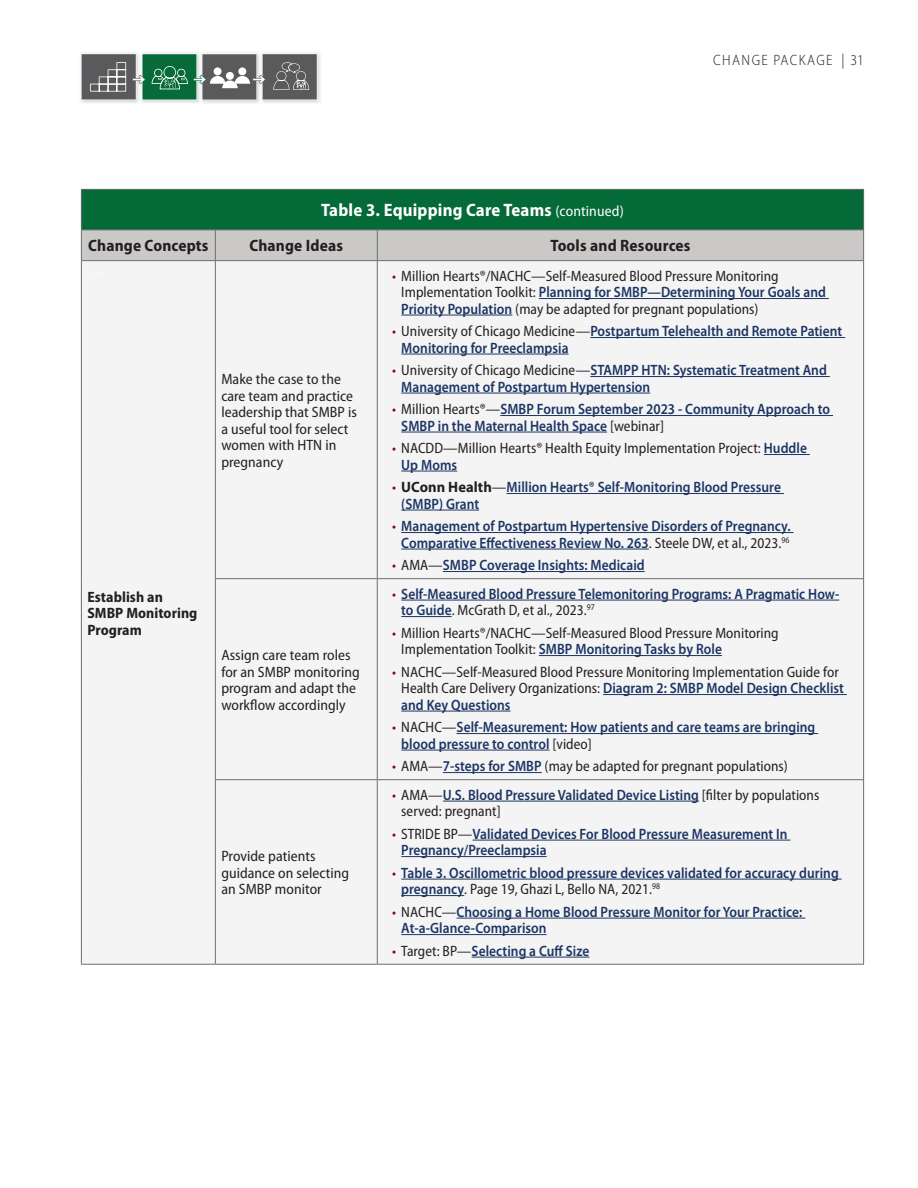
<style>
.page{position:relative;width:918px;height:1188px;background:#fff}
.page>*{position:absolute;margin:0;border:0;box-sizing:border-box;transform-origin:0 0}
.t1{font:700 semi-condensed 18px "Myriad Pro";letter-spacing:.01em;color:#fff}
.t2{font:700 semi-condensed 16.5px "Myriad Pro";letter-spacing:.01em;color:#231f20}
.t3{font:600 15px/16.5px "Myriad Pro";letter-spacing:.005em;color:#1c3564;scale:.9 1}
.t4{font:semi-condensed 15px/16.5px "Myriad Pro";letter-spacing:.005em;color:#231f20}
.t5{font:700 semi-condensed 15px/16.5px "Myriad Pro";letter-spacing:.005em;color:#231f20}
.t6{font:300 semi-condensed 15px "Myriad Pro";letter-spacing:.095em;color:#231f20}
.s1{font-weight:400;font-size:15px}
.s2{color:#8b0a02}
.s3{font-weight:600;font-stretch:normal;color:#1c3564}
.s4{font-weight:400;font-stretch:semi-condensed;color:#8b0a02}
.s5{font-weight:400;font-stretch:semi-condensed;color:#231f20}
.s6{font-weight:700;color:#231f20}
</style>
<div class="page">
<img style="left:81px;top:52px;width:239px;height:52px">
<img style="left:139px;top:52px;width:2px;height:52px">
<img style="left:199px;top:52px;width:3px;height:52px">
<img style="left:259px;top:52px;width:3px;height:52px">
<svg style="left:81px;top:54px;width:236px;height:46px;background:#667b72"></svg>
<div style="left:81px;top:189px;width:783px;height:41px;background:#046a38"></div>
<div style="left:82px;top:231px;width:781px;height:29px;background:#cac9c8"></div>
<div style="left:82px;top:261px;width:781px;height:703px;background:#f4f4f4"></div>
<hr style="left:81px;top:189px;width:134px;height:1px;background:#6c6d70">
<hr style="left:81px;top:190px;width:1px;height:40px;background:#6c6d70">
<hr style="left:215px;top:189px;width:162px;height:1px;background:#6c6d70">
<hr style="left:377px;top:189px;width:487px;height:1px;background:#6c6d70">
<hr style="left:863px;top:190px;width:1px;height:40px;background:#6c6d70">
<hr style="left:81px;top:230px;width:134px;height:1px;background:#6c6d70">
<hr style="left:81px;top:230px;width:1px;height:30px;background:#6c6d70">
<hr style="left:215px;top:230px;width:162px;height:1px;background:#6c6d70">
<hr style="left:215px;top:230px;width:1px;height:30px;background:#6c6d70">
<hr style="left:377px;top:230px;width:487px;height:1px;background:#6c6d70">
<hr style="left:377px;top:230px;width:1px;height:30px;background:#6c6d70">
<hr style="left:863px;top:230px;width:1px;height:30px;background:#6c6d70">
<hr style="left:81px;top:260px;width:134px;height:1px;background:#6c6d70">
<hr style="left:81px;top:261px;width:1px;height:318px;background:#6c6d70">
<hr style="left:81px;top:579px;width:1px;height:201px;background:#6c6d70">
<hr style="left:81px;top:780px;width:1px;height:184px;background:#6c6d70">
<hr style="left:81px;top:964px;width:134px;height:1px;background:#6c6d70">
<hr style="left:215px;top:260px;width:162px;height:1px;background:#6c6d70">
<hr style="left:215px;top:261px;width:1px;height:317px;background:#6c6d70">
<hr style="left:377px;top:260px;width:487px;height:1px;background:#6c6d70">
<hr style="left:377px;top:261px;width:1px;height:317px;background:#6c6d70">
<hr style="left:863px;top:261px;width:1px;height:317px;background:#6c6d70">
<hr style="left:215px;top:578px;width:162px;height:1px;background:#6c6d70">
<hr style="left:215px;top:579px;width:1px;height:200px;background:#6c6d70">
<hr style="left:377px;top:578px;width:487px;height:1px;background:#6c6d70">
<hr style="left:377px;top:579px;width:1px;height:200px;background:#6c6d70">
<hr style="left:863px;top:579px;width:1px;height:200px;background:#6c6d70">
<hr style="left:215px;top:779px;width:162px;height:1px;background:#6c6d70">
<hr style="left:215px;top:780px;width:1px;height:184px;background:#6c6d70">
<hr style="left:377px;top:779px;width:487px;height:1px;background:#6c6d70">
<hr style="left:377px;top:780px;width:1px;height:184px;background:#6c6d70">
<hr style="left:863px;top:780px;width:1px;height:184px;background:#6c6d70">
<hr style="left:215px;top:964px;width:162px;height:1px;background:#6c6d70">
<hr style="left:377px;top:964px;width:487px;height:1px;background:#6c6d70">
<hr style="left:539px;top:298px;width:290px;height:1px;background:#1c3564">
<hr style="left:401px;top:315px;width:111px;height:1px;background:#1c3564">
<hr style="left:590px;top:337px;width:255px;height:1px;background:#1c3564">
<hr style="left:401px;top:354px;width:168px;height:1px;background:#1c3564">
<hr style="left:590px;top:376px;width:240px;height:1px;background:#1c3564">
<hr style="left:401px;top:393px;width:249px;height:1px;background:#1c3564">
<hr style="left:500px;top:415px;width:333px;height:1px;background:#1c3564">
<hr style="left:401px;top:432px;width:206px;height:1px;background:#1c3564">
<hr style="left:764px;top:454px;width:46px;height:1px;background:#1c3564">
<hr style="left:401px;top:471px;width:56px;height:1px;background:#1c3564">
<hr style="left:507px;top:493px;width:277px;height:1px;background:#1c3564">
<hr style="left:401px;top:510px;width:78px;height:1px;background:#1c3564">
<hr style="left:401px;top:532px;width:393px;height:1px;background:#1c3564">
<hr style="left:401px;top:549px;width:248px;height:1px;background:#1c3564">
<hr style="left:443px;top:571px;width:202px;height:1px;background:#1c3564">
<hr style="left:401px;top:600px;width:438px;height:1px;background:#1c3564">
<hr style="left:401px;top:616px;width:51px;height:1px;background:#1c3564">
<hr style="left:539px;top:655px;width:183px;height:1px;background:#1c3564">
<hr style="left:603px;top:694px;width:244px;height:1px;background:#1c3564">
<hr style="left:401px;top:711px;width:110px;height:1px;background:#1c3564">
<hr style="left:457px;top:733px;width:361px;height:1px;background:#1c3564">
<hr style="left:401px;top:750px;width:149px;height:1px;background:#1c3564">
<hr style="left:443px;top:772px;width:99px;height:1px;background:#1c3564">
<hr style="left:443px;top:801px;width:256px;height:1px;background:#1c3564">
<hr style="left:473px;top:840px;width:317px;height:1px;background:#1c3564">
<hr style="left:401px;top:856px;width:146px;height:1px;background:#1c3564">
<hr style="left:401px;top:879px;width:441px;height:1px;background:#1c3564">
<hr style="left:401px;top:895px;width:63px;height:1px;background:#1c3564">
<hr style="left:457px;top:918px;width:348px;height:1px;background:#1c3564">
<hr style="left:401px;top:934px;width:146px;height:1px;background:#1c3564">
<hr style="left:472px;top:957px;width:117px;height:1px;background:#1c3564">
<p class="t6" style="left:713px;top:52px;width:152px">CHANGE PACKAGE | 31</p>
<p class="t1" style="left:321px;top:200px;width:304px">Table 3. Equipping Care Teams <span class="s1">(continued)</span></p>
<p class="t2" style="left:88px;top:237px;width:122px">Change Concepts</p>
<p class="t2" style="left:249px;top:237px;width:95px">Change Ideas</p>
<p class="t2" style="left:550px;top:237px;width:142px">Tools and Resources</p>
<p class="t4" style="left:221px;top:371px;width:137px">Make the case to the care team and practice leadership that SMBP is a useful tool for select women with HTN in pregnancy</p>
<p class="t5" style="left:87px;top:588px;width:112px">Establish an<br>SMBP Monitoring<br>Program</p>
<p class="t4" style="left:221px;top:647px;width:140px">Assign care team roles for an SMBP monitoring program and adapt the workflow accordingly</p>
<p class="t4" style="left:221px;top:848px;width:129px">Provide patients guidance on selecting an SMBP monitor</p>
<p class="t4" style="left:401px;top:268px;width:426px;text-indent:-9px"><span class="s2">•</span> Million Hearts®/NACHC—Self-Measured Blood Pressure Monitoring<br>Implementation Toolkit: <span class="s3">Planning for SMBP—Determining Your Goals and<br>Priority Population</span> (may be adapted for pregnant populations)</p>
<p class="t3" style="left:401px;top:323px;width:492px;text-indent:-9px"><span class="s4">•</span> <span class="s5">University of Chicago Medicine—</span>Postpartum Telehealth and Remote Patient<br>Monitoring for Preeclampsia</p>
<p class="t3" style="left:401px;top:362px;width:474px;text-indent:-9px"><span class="s4">•</span> <span class="s5">University of Chicago Medicine—</span>STAMPP HTN: Systematic Treatment And<br>Management of Postpartum Hypertension</p>
<p class="t3" style="left:401px;top:401px;width:478px;text-indent:-9px"><span class="s4">•</span> <span class="s5">Million Hearts®—</span>SMBP Forum September 2023 - Community Approach to<br>SMBP in the Maternal Health Space <span class="s5">[webinar]</span></p>
<p class="t4" style="left:401px;top:440px;width:407px;text-indent:-9px"><span class="s2">•</span> NACDD—Million Hearts® Health Equity Implementation Project: <span class="s3">Huddle<br>Up Moms</span></p>
<p class="t3" style="left:401px;top:479px;width:423px;text-indent:-9px"><span class="s4">•</span> <span class="s6">UConn Health</span><span class="s5">—</span>Million Hearts® Self-Monitoring Blood Pressure (SMBP) Grant</p>
<p class="t3" style="left:392px;top:518px;width:444px;text-align:center"><span class="s4">•</span> Management of Postpartum Hypertensive Disorders of Pregnancy.<br>Comparative Effectiveness Review No. 263<span class="s5">. Steele DW, et al., 2023.</span><sup>96</sup></p>
<p class="t3" style="left:392px;top:557px;width:282px"><span class="s4">•</span> <span class="s5">AMA—</span>SMBP Coverage Insights: Medicaid</p>
<p class="t3" style="left:401px;top:586px;width:488px;text-indent:-9px"><span class="s4">•</span> Self-Measured Blood Pressure Telemonitoring Programs: A Pragmatic How&shy;to Guide<span class="s5">. McGrath D, et al., 2023.</span><sup>97</sup></p>
<p class="t4" style="left:401px;top:625px;width:379px;text-indent:-9px"><span class="s2">•</span> Million Hearts®/NACHC—Self-Measured Blood Pressure Monitoring<br>Implementation Toolkit: <span class="s3">SMBP Monitoring Tasks by Role</span></p>
<p class="t4" style="left:401px;top:664px;width:444px;text-indent:-9px"><span class="s2">•</span> NACHC—Self-Measured Blood Pressure Monitoring Implementation Guide for<br>Health Care Delivery Organizations: <span class="s3">Diagram 2: SMBP Model Design Checklist and Key Questions</span></p>
<p class="t3" style="left:401px;top:719px;width:462px;text-indent:-9px"><span class="s4">•</span> <span class="s5">NACHC—</span>Self-Measurement: How patients and care teams are bringing blood pressure to control <span class="s5">[video]</span></p>
<p class="t4" style="left:392px;top:758px;width:397px"><span class="s2">•</span> AMA—<span class="s3">7-steps for SMBP</span> (may be adapted for pregnant populations)</p>
<p class="t4" style="left:401px;top:787px;width:420px;text-indent:-9px"><span class="s2">•</span> AMA—<span class="s3">U.S. Blood Pressure Validated Device Listing</span> [filter by populations served: pregnant]</p>
<p class="t3" style="left:401px;top:826px;width:431px;text-indent:-9px"><span class="s4">•</span> <span class="s5">STRIDE BP—</span>Validated Devices For Blood Pressure Measurement In<br>Pregnancy/Preeclampsia</p>
<p class="t3" style="left:401px;top:865px;width:488px;text-indent:-9px"><span class="s4">•</span> Table 3. Oscillometric blood pressure devices validated for accuracy during pregnancy<span class="s5">. Page 19, Ghazi L, Bello NA, 2021.</span><sup>98</sup></p>
<p class="t3" style="left:401px;top:904px;width:447px;text-indent:-9px"><span class="s4">•</span> <span class="s5">NACHC—</span>Choosing a Home Blood Pressure Monitor for Your Practice:<br>At-a-Glance-Comparison</p>
<p class="t3" style="left:392px;top:943px;width:221px"><span class="s4">•</span> <span class="s5">Target: BP—</span>Selecting a Cuff Size</p>
</div>
